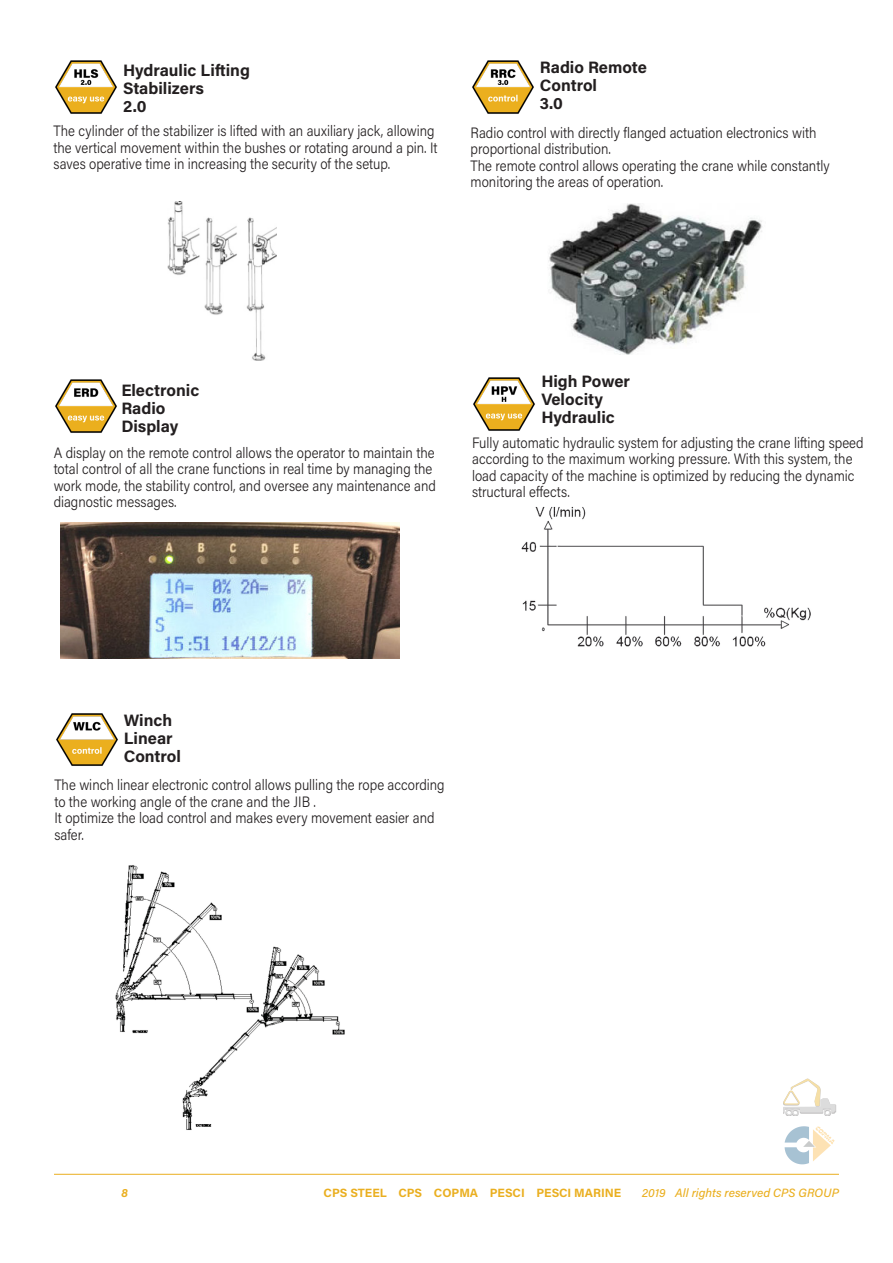
<style>
.page{position:relative;width:893px;height:1263px;background:#fff}
.page>*{position:absolute;margin:0;border:0;box-sizing:border-box;transform-origin:0 0}
.t1{font:700 16.5px "Acumin Pro";color:#231f20}
.t2{font:300 15px/16.5px "Acumin Pro";color:#231f20;scale:.89 1}
.t3{font:700 12px "Acumin Pro";letter-spacing:-.005em;color:#eaaf20}
.t4{font:italic 500 12px "Acumin Pro";letter-spacing:.005em;color:#eaaf20}
.t5{font:italic 700 12px "Acumin Pro";color:#eaaf20}
</style>
<div class="page">
<img style="left:168px;top:201px;width:109px;height:159px">
<img style="left:55px;top:60px;width:62px;height:54px">
<img style="left:115px;top:865px;width:230px;height:265px">
<img style="left:549px;top:204px;width:213px;height:151px">
<img style="left:472px;top:60px;width:62px;height:54px">
<img style="left:60px;top:522px;width:339px;height:136px">
<img style="left:55px;top:379px;width:62px;height:54px">
<img style="left:473px;top:377px;width:62px;height:54px">
<img style="left:521px;top:506px;width:290px;height:141px">
<img style="left:56px;top:713px;width:62px;height:53px">
<hr style="left:54px;top:1174px;width:785px;height:1px;background:#eaaf20">
<div style="left:783px;top:1079px;width:53px;height:37px;background:#231f20;opacity:.75"></div>
<svg style="left:783px;top:1078px;width:53px;height:35px"></svg>
<div style="left:824px;top:1108px;width:7px;height:7px;border:1px solid #a9a8a8;border-radius:50%"></div>
<div style="left:792px;top:1108px;width:7px;height:7px;border:1px solid #a9a8a8;border-radius:50%"></div>
<div style="left:786px;top:1108px;width:7px;height:7px;border:1px solid #a9a8a8;border-radius:50%"></div>
<svg style="left:785px;top:1126px;width:50px;height:38px"></svg>
<p class="t1" style="left:123px;top:59px;width:128px">Hydraulic Lifting</p>
<p class="t1" style="left:123px;top:77px;width:83px">Stabilizers</p>
<p class="t1" style="left:123px;top:95px;width:25px">2.0</p>
<p class="t2" style="left:54px;top:122px;width:433px">The cylinder of the stabilizer is lifted with an auxiliary jack, allowing the vertical movement within the bushes or rotating around a pin. It saves operative time in increasing the security of the setup.</p>
<p class="t1" style="left:540px;top:56px;width:109px">Radio Remote</p>
<p class="t1" style="left:540px;top:74px;width:59px">Control</p>
<p class="t1" style="left:540px;top:92px;width:25px">3.0</p>
<p class="t2" style="left:471px;top:124px;width:390px">Radio control with directly flanged actuation electronics with proportional distribution.</p>
<p class="t2" style="left:471px;top:157px;width:405px">The remote control allows operating the crane while constantly monitoring the areas of operation.</p>
<p class="t1" style="left:121px;top:379px;width:79px">Electronic</p>
<p class="t1" style="left:121px;top:397px;width:46px">Radio</p>
<p class="t1" style="left:121px;top:415px;width:58px">Display</p>
<p class="t2" style="left:54px;top:444px;width:431px">A display on the remote control allows the operator to maintain the total control of all the crane functions in real time by managing the work mode, the stability control, and oversee any maintenance and diagnostic messages.</p>
<p class="t1" style="left:541px;top:369px;width:90px">High Power</p>
<p class="t1" style="left:541px;top:387px;width:63px">Velocity</p>
<p class="t1" style="left:541px;top:405px;width:75px">Hydraulic</p>
<p class="t2" style="left:472px;top:434px;width:441px">Fully automatic hydraulic system for adjusting the crane lifting speed according to the maximum working pressure. With this system, the load capacity of the machine is optimized by reducing the dynamic structural effects.</p>
<p class="t1" style="left:124px;top:709px;width:50px">Winch</p>
<p class="t1" style="left:124px;top:727px;width:50px">Linear</p>
<p class="t1" style="left:124px;top:745px;width:59px">Control</p>
<p class="t2" style="left:54px;top:776px;width:440px">The winch linear electronic control allows pulling the rope according to the working angle of the crane and the JIB .</p>
<p class="t2" style="left:54px;top:809px;width:429px">It optimize the load control and makes every movement easier and safer.</p>
<p class="t5" style="left:122px;top:1184px;width:8px">8</p>
<p class="t3" style="left:324px;top:1184px;width:299px">CPS STEEL CPS COPMA PESCI PESCI MARINE</p>
<p class="t4" style="left:642px;top:1184px;width:198px">2019 All rights reserved CPS GROUP</p>
</div>
